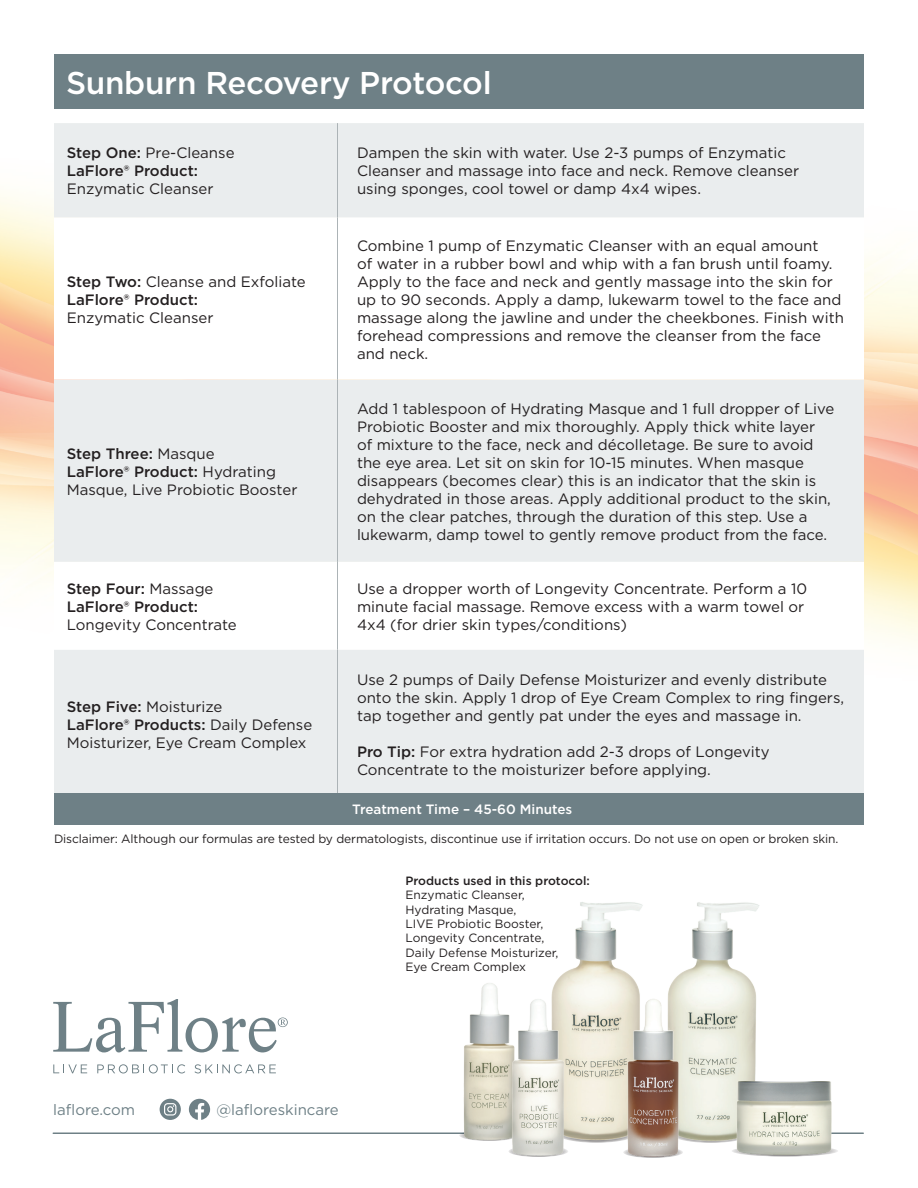
<style>
.page{position:relative;width:918px;height:1188px;background:#fff}
.page>*{position:absolute;margin:0;border:0;box-sizing:border-box;transform-origin:0 0}
.t1{font:500 31.5px "Gotham";letter-spacing:-.01em;color:#fff}
.t2{font:15px/18px "Gotham";color:#231f20}
.t3{font:500 15px/18px "Gotham";color:#231f20}
.t4{font:15px "Gotham";color:#6e8086}
.t5{font:500 13.5px "Gotham";color:#fff}
.t6{font:12px/14.4px "Gotham";letter-spacing:-.01em;color:#231f20}
.t7{font:500 12px "Gotham";color:#231f20}
.s1{font-weight:400}
.s2{font-weight:500}
</style>
<div class="page">
<div style="left:54px;top:123px;width:810px;height:675px;background:#eaedee"></div>
<svg style="left:54px;top:218px;width:810px;height:162px"></svg>
<svg style="left:54px;top:562px;width:810px;height:88px"></svg>
<hr style="left:337px;top:123px;width:1px;height:95px;background:#acb3b6">
<hr style="left:337px;top:218px;width:1px;height:162px;background:#acb3b6">
<hr style="left:337px;top:380px;width:1px;height:182px;background:#acb3b6">
<hr style="left:337px;top:650px;width:1px;height:148px;background:#acb3b6">
<hr style="left:337px;top:562px;width:1px;height:88px;background:#acb3b6">
<div style="left:54px;top:54px;width:810px;height:55px;background:#6e8086"></div>
<div style="left:54px;top:794px;width:809px;height:31px;background:#6e8086"></div>
<svg style="left:53px;top:1064px;width:34px;height:9px"></svg>
<svg style="left:97px;top:1064px;width:88px;height:9px"></svg>
<svg style="left:194px;top:1064px;width:82px;height:9px"></svg>
<svg style="left:53px;top:999px;width:235px;height:53px"></svg>
<svg style="left:160px;top:1099px;width:21px;height:21px"></svg>
<svg style="left:189px;top:1099px;width:21px;height:21px"></svg>
<hr style="left:53px;top:1132px;width:810px;height:2px;background:#6e8086">
<img style="left:700px;top:902px;width:59px;height:153px">
<img style="left:562px;top:902px;width:138px;height:241px">
<img style="left:715px;top:1055px;width:126px;height:102px">
<img style="left:586px;top:991px;width:129px;height:167px">
<img style="left:457px;top:983px;width:47px;height:158px">
<img style="left:504px;top:975px;width:64px;height:182px">
<h1 class="t1" style="left:66px;top:62px;width:427px">Sunburn Recovery Protocol</h1>
<p class="t3" style="left:67px;top:144px;width:169px">Step One: <span class="s1">Pre-Cleanse<br></span>LaFlore® Product:</p>
<p class="t2" style="left:67px;top:180px;width:148px">Enzymatic Cleanser</p>
<p class="t3" style="left:67px;top:272px;width:240px">Step Two: <span class="s1">Cleanse and Exfoliate<br></span>LaFlore® Product:</p>
<p class="t2" style="left:67px;top:308px;width:148px">Enzymatic Cleanser</p>
<p class="t2" style="left:67px;top:444px;width:232px"><span class="s2">Step Three:</span> Masque<br><span class="s2">LaFlore® Product:</span> Hydrating<br>Masque, Live Probiotic Booster</p>
<p class="t3" style="left:67px;top:579px;width:148px">Step Four: <span class="s1">Massage<br></span>LaFlore® Product:</p>
<p class="t2" style="left:67px;top:615px;width:172px">Longevity Concentrate</p>
<p class="t2" style="left:67px;top:697px;width:247px"><span class="s2">Step Five:</span> Moisturize<br><span class="s2">LaFlore® Products:</span> Daily Defense<br>Moisturizer, Eye Cream Complex</p>
<p class="t2" style="left:357px;top:144px;width:444px">Dampen the skin with water. Use 2-3 pumps of Enzymatic<br>Cleanser and massage into face and neck. Remove cleanser using sponges, cool towel or damp 4x4 wipes.</p>
<p class="t2" style="left:357px;top:236px;width:489px">Combine 1 pump of Enzymatic Cleanser with an equal amount<br>of water in a rubber bowl and whip with a fan brush until foamy.<br>Apply to the face and neck and gently massage into the skin for up to 90 seconds. Apply a damp, lukewarm towel to the face and massage along the jawline and under the cheekbones. Finish with forehead compressions and remove the cleanser from the face and neck.</p>
<p class="t2" style="left:357px;top:399px;width:479px">Add 1 tablespoon of Hydrating Masque and 1 full dropper of Live Probiotic Booster and mix thoroughly. Apply thick white layer<br>of mixture to the face, neck and décolletage. Be sure to avoid the eye area. Let sit on skin for 10-15 minutes. When masque disappears (becomes clear) this is an indicator that the skin is dehydrated in those areas. Apply additional product to the skin, on the clear patches, through the duration of this step. Use a lukewarm, damp towel to gently remove product from the face.</p>
<p class="t2" style="left:357px;top:579px;width:452px">Use a dropper worth of Longevity Concentrate. Perform a 10 minute facial massage. Remove excess with a warm towel or<br>4x4 (for drier skin types/conditions)</p>
<p class="t2" style="left:357px;top:670px;width:489px">Use 2 pumps of Daily Defense Moisturizer and evenly distribute onto the skin. Apply 1 drop of Eye Cream Complex to ring fingers, tap together and gently pat under the eyes and massage in.</p>
<p class="t2" style="left:357px;top:742px;width:414px"><span class="s2">Pro Tip:</span> For extra hydration add 2-3 drops of Longevity<br>Concentrate to the moisturizer before applying.</p>
<p class="t5" style="left:352px;top:800px;width:222px">Treatment Time – 45-60 Minutes</p>
<p class="t6" style="left:54px;top:831px;width:786px">Disclaimer: Although our formulas are tested by dermatologists, discontinue use if irritation occurs. Do not use on open or broken skin.</p>
<p class="t4" style="left:53px;top:1100px;width:83px">laflore.com</p>
<p class="t4" style="left:217px;top:1100px;width:124px">@lafloreskincare</p>
<p class="t7" style="left:406px;top:873px;width:186px">Products used in this protocol:</p>
<p class="t6" style="left:406px;top:887px;width:155px">Enzymatic Cleanser,<br>Hydrating Masque,<br>LIVE Probiotic Booster,<br>Longevity Concentrate,<br>Daily Defense Moisturizer,<br>Eye Cream Complex</p>
</div>
